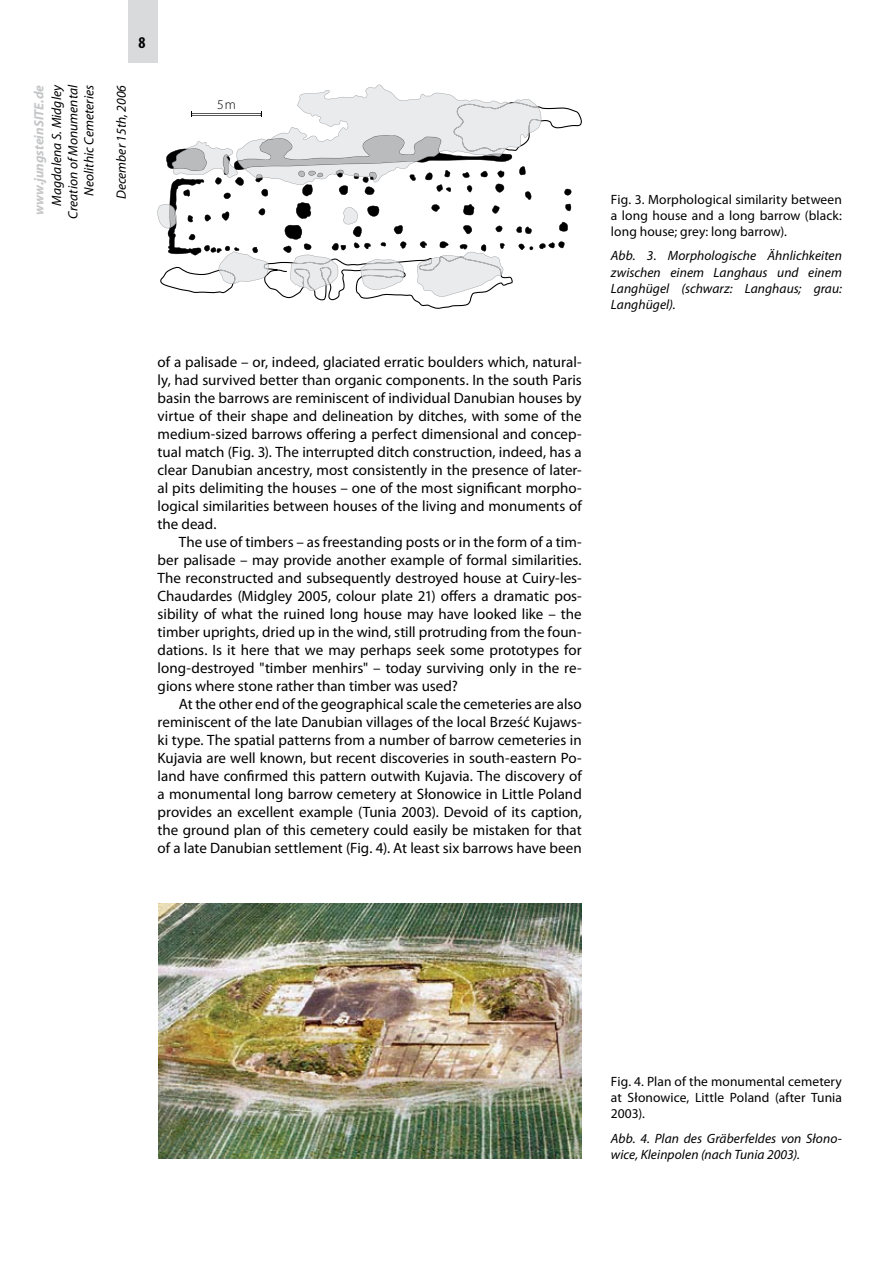
<style>
.page{position:relative;width:893px;height:1263px;background:#fff}
.page>*{position:absolute;margin:0;border:0;box-sizing:border-box;transform-origin:0 0}
.t1{font:15px/18px "Myriad Pro";color:#000;text-align:justify}
.t2{font:300 13.65px "Myriad Pro";color:#000}
.t3{font:italic 13.5px/16.2px "Myriad Pro";letter-spacing:.005em;color:#000;text-align:right}
.t4{font:13.5px/16.2px "Myriad Pro";letter-spacing:.005em;color:#000;text-align:justify}
.t5{font:italic 700 13.5px "Myriad Pro";color:#c5c6c8}
</style>
<div class="page">
<div style="left:128px;top:0;width:30px;height:63px;background:#d9dadb"></div>
<svg style="left:157px;top:85px;width:425px;height:224px"></svg>
<img style="left:158px;top:904px;width:423px;height:255px">
<p class="t3" style="left:48px;top:218px;width:136px;rotate:-90deg">Magdalena S. Midgley<br>Creation of Monumental<br>Neolithic Cemeteries</p>
<p class="t3" style="left:113px;top:199px;width:116px;rotate:-90deg">December 15th, 2006</p>
<p class="t5" style="left:30px;top:215px;width:132px;rotate:-90deg">www.jungsteinSITE.de</p>
<p class="t2" style="left:217px;top:97px;width:20px">5 m</p>
<p class="t1" style="left:158px;top:352px;width:426px">of a palisade – or, indeed, glaciated erratic boulders which, natural&shy;ly, had survived better than organic components. In the south Paris basin the barrows are reminiscent of individual Danubian houses by virtue of their shape and delineation by ditches, with some of the medium-sized barrows offering a perfect dimensional and concep&shy;tual match (Fig. 3). The interrupted ditch construction, indeed, has a clear Danubian ancestry, most consistently in the presence of later&shy;al pits delimiting the houses – one of the most significant morpho&shy;logical similarities between houses of the living and monuments of the dead.</p>
<p class="t1" style="left:158px;top:532px;width:426px;text-indent:21px">The use of timbers – as freestanding posts or in the form of a tim&shy;ber palisade – may provide another example of formal similarities.<br>The reconstructed and subsequently destroyed house at Cuiry-les-Chaudardes (Midgley 2005, colour plate 21) offers a dramatic pos&shy;sibility of what the ruined long house may have looked like – the timber uprights, dried up in the wind, still protruding from the foun&shy;dations. Is it here that we may perhaps seek some prototypes for long-destroyed "timber menhirs" – today surviving only in the re&shy;gions where stone rather than timber was used?</p>
<p class="t1" style="left:158px;top:694px;width:426px;text-indent:21px">At the other end of the geographical scale the cemeteries are also reminiscent of the late Danubian villages of the local Brześć Kujaws&shy;ki type. The spatial patterns from a number of barrow cemeteries in Kujavia are well known, but recent discoveries in south-eastern Po&shy;land have confirmed this pattern outwith Kujavia. The discovery of a monumental long barrow cemetery at Słonowice in Little Poland provides an excellent example (Tunia 2003). Devoid of its caption, the ground plan of this cemetery could easily be mistaken for that of a late Danubian settlement (Fig. 4). At least six barrows have been</p>
<p class="t4" style="left:611px;top:191px;width:233px">Fig. 3. Morphological similarity between a long house and a long barrow (black: long house; grey: long barrow).</p>
<p class="t3" style="left:611px;top:247px;width:233px;text-align:justify">Abb. 3. Morphologische Ähnlichkeiten zwischen einem Langhaus und einem Langhügel (schwarz: Langhaus; grau:<br>Langhügel).</p>
<p class="t4" style="left:611px;top:1073px;width:232px">Fig. 4. Plan of the monumental cemetery at Słonowice, Little Poland (after Tunia 2003).</p>
<p class="t3" style="left:611px;top:1130px;width:232px;text-align:left">Abb. 4. Plan des Gräberfeldes von Słono&shy;wice, Kleinpolen (nach Tunia 2003).</p>
</div>
